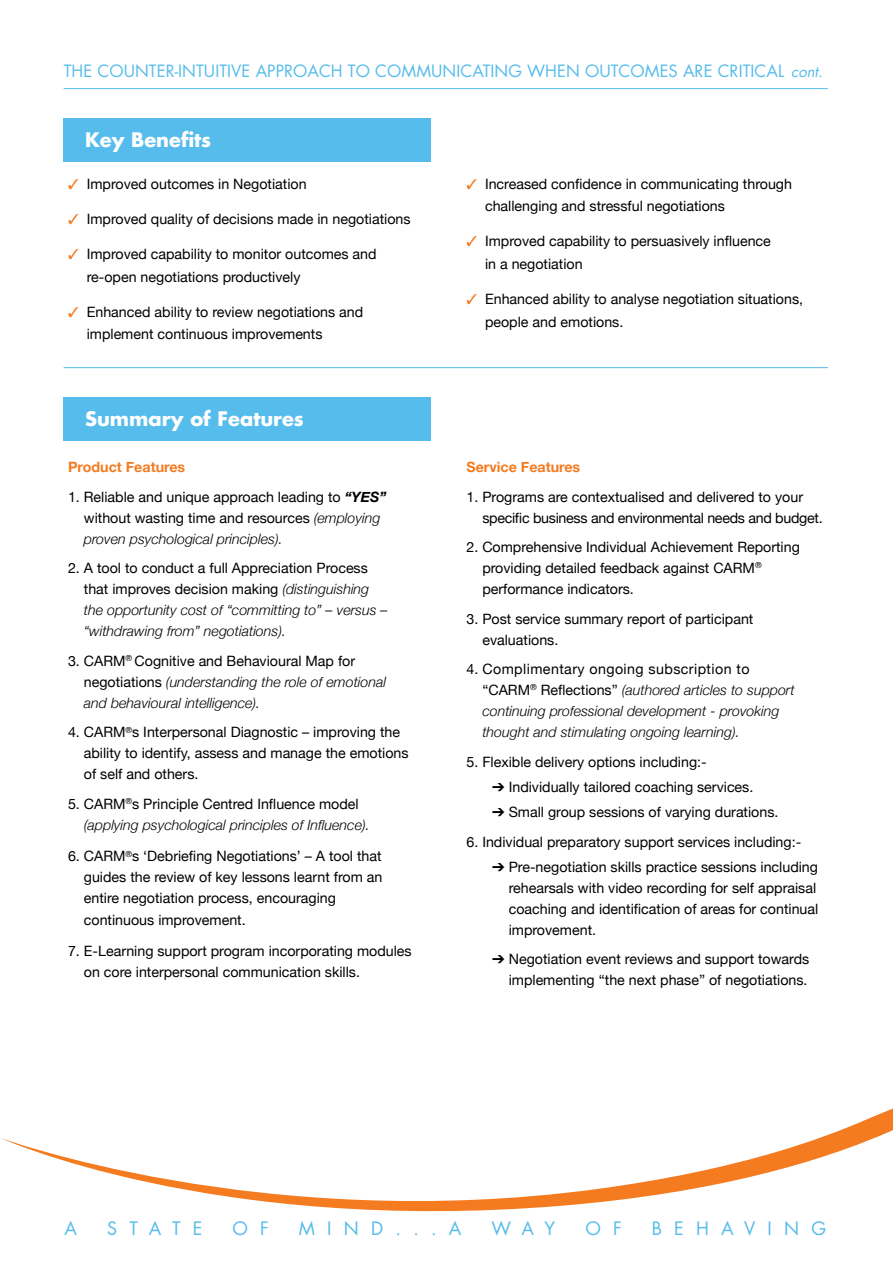
<style>
.page{position:relative;width:893px;height:1263px;background:#fff}
.page>*{position:absolute;margin:0;border:0;box-sizing:border-box;transform-origin:0 0}
.t1{font:700 19.5px "Futura";color:#fff}
.t2{font:18px "Futura";letter-spacing:.68em;color:#55bceb}
.t3{font:16.5px "Futura";letter-spacing:.005em;color:#55bceb}
.t4{font:14.25px/21px "Helvetica Neue";color:#000}
.t5{font:italic 300 14.25px/21px "Helvetica Neue";color:#000}
.t6{font:14.25px/21px "Helvetica Neue";letter-spacing:-.02em;color:#000}
.t7{font:700 14.25px "Helvetica Neue";color:#f47b20}
.s1{font-style:italic;font-size:15px}
.s2{color:#f47b20}
.s3{font-weight:700;font-style:italic}
.s4{font-weight:300;font-style:italic}
.s5{font-weight:400;font-style:normal}
</style>
<div class="page">
<div style="left:64px;top:119px;width:367px;height:43px;background:#55bceb"></div>
<div style="left:64px;top:397px;width:367px;height:44px;background:#55bceb"></div>
<svg style="left:1px;top:1108px;width:892px;height:104px"></svg>
<hr style="left:64px;top:88px;width:764px;height:1px;background:#55bceb">
<hr style="left:64px;top:367px;width:764px;height:1px;background:#55bceb">
<p class="t3" style="left:64px;top:60px;width:760px">THE COUNTER-INTUITIVE APPROACH TO COMMUNICATING WHEN OUTCOMES ARE CRITICAL <span class="s1">cont.</span></p>
<h1 class="t1" style="left:85px;top:126px;width:128px">Key Benefits</h1>
<p class="t4" style="left:68px;top:173px;width:240px"><span class="s2">✓</span> Improved outcomes in Negotiation</p>
<p class="t4" style="left:68px;top:208px;width:344px"><span class="s2">✓</span> Improved quality of decisions made in negotiations</p>
<p class="t4" style="left:87px;top:243px;width:291px;line-height:22.5px;text-indent:-19px"><span class="s2">✓</span> Improved capability to monitor outcomes and re-open negotiations productively</p>
<p class="t4" style="left:87px;top:300px;width:278px;line-height:22.5px;text-indent:-19px"><span class="s2">✓</span> Enhanced ability to review negotiations and implement continuous improvements</p>
<h1 class="t1" style="left:85px;top:405px;width:220px">Summary of Features</h1>
<p class="t7" style="left:68px;top:458px;width:119px">Product Features</p>
<p class="t4" style="left:84px;top:486px;width:304px;text-indent:-16px">1. Reliable and unique approach leading to <span class="s3">“YES” </span>without wasting time and resources <span class="s4">(employing proven psychological principles).</span></p>
<p class="t5" style="left:84px;top:557px;width:305px;text-indent:-16px"><span class="s5">2. A tool to conduct a full Appreciation Process that improves decision making</span> (distinguishing the opportunity cost of “committing to” – versus – “withdrawing from” negotiations).</p>
<p class="t5" style="left:84px;top:650px;width:304px;text-indent:-16px"><span class="s5">3. CARM</span><sup>®</sup> <span class="s5">Cognitive and Behavioural Map for negotiations</span> (understanding the role of emotional and behavioural intelligence).</p>
<p class="t4" style="left:84px;top:721px;width:326px;text-indent:-16px">4. CARM<sup>®</sup>s Interpersonal Diagnostic – improving the ability to identify, assess and manage the emotions of self and others.</p>
<p class="t5" style="left:84px;top:793px;width:287px;text-indent:-16px"><span class="s5">5. CARM</span><sup>®</sup><span class="s5">s Principle Centred Influence model </span>(applying psychological principles of Influence).</p>
<p class="t4" style="left:84px;top:846px;width:300px;text-indent:-16px">6. CARM<sup>®</sup>s ‘Debriefing Negotiations’ – A tool that guides the review of key lessons learnt from an entire negotiation process, encouraging continuous improvement.</p>
<p class="t4" style="left:84px;top:940px;width:329px;text-indent:-16px">7. E-Learning support program incorporating modules on core interpersonal communication skills.</p>
<p class="t4" style="left:485px;top:172px;width:309px;line-height:22.5px;text-indent:-19px"><span class="s2">✓</span> Increased confidence in communicating through challenging and stressful negotiations</p>
<p class="t4" style="left:485px;top:230px;width:287px;line-height:22.5px;text-indent:-19px"><span class="s2">✓</span> Improved capability to persuasively influence in a negotiation</p>
<p class="t4" style="left:485px;top:288px;width:320px;line-height:22.5px;text-indent:-19px"><span class="s2">✓</span> Enhanced ability to analyse negotiation situations, people and emotions.</p>
<p class="t7" style="left:466px;top:458px;width:115px">Service Features</p>
<p class="t6" style="left:482px;top:486px;width:342px;text-indent:-16px">1. Programs are contextualised and delivered to your specific business and environmental needs and budget.</p>
<p class="t4" style="left:482px;top:536px;width:319px;text-indent:-16px">2. Comprehensive Individual Achievement Reporting providing detailed feedback against CARM<sup>® </sup>performance indicators.</p>
<p class="t4" style="left:482px;top:608px;width:273px;text-indent:-16px">3. Post service summary report of participant evaluations.</p>
<p class="t5" style="left:482px;top:658px;width:314px;text-indent:-16px"><span class="s5">4. Complimentary ongoing subscription to “CARM</span><sup>®</sup> <span class="s5">Reflections”</span> (authored articles to support continuing professional development - provoking thought and stimulating ongoing learning).</p>
<p class="t4" style="left:466px;top:751px;width:242px">5. Flexible delivery options including:-</p>
<p class="t4" style="left:492px;top:776px;width:263px">➔ Individually tailored coaching services.</p>
<p class="t4" style="left:492px;top:801px;width:288px">➔ Small group sessions of varying durations.</p>
<p class="t4" style="left:466px;top:831px;width:336px">6. Individual preparatory support services including:-</p>
<p class="t4" style="left:509px;top:856px;width:311px;text-indent:-17px">➔ Pre-negotiation skills practice sessions including rehearsals with video recording for self appraisal coaching and identification of areas for continual improvement.</p>
<p class="t4" style="left:492px;top:949px;width:319px;text-align:right">➔ Negotiation event reviews and support towards implementing “the next phase” of negotiations.</p>
<p class="t2" style="left:65px;top:1216px;width:14px">A</p>
<p class="t2" style="left:107px;top:1216px;width:97px">STAT E</p>
<p class="t2" style="left:233px;top:1216px;width:38px">O F</p>
<p class="t2" style="left:299px;top:1216px;width:164px">MIND...A</p>
<p class="t2" style="left:491px;top:1216px;width:65px">WAY</p>
<p class="t2" style="left:585px;top:1216px;width:38px">O F</p>
<p class="t2" style="left:652px;top:1216px;width:176px">BEHAVING</p>
</div>
